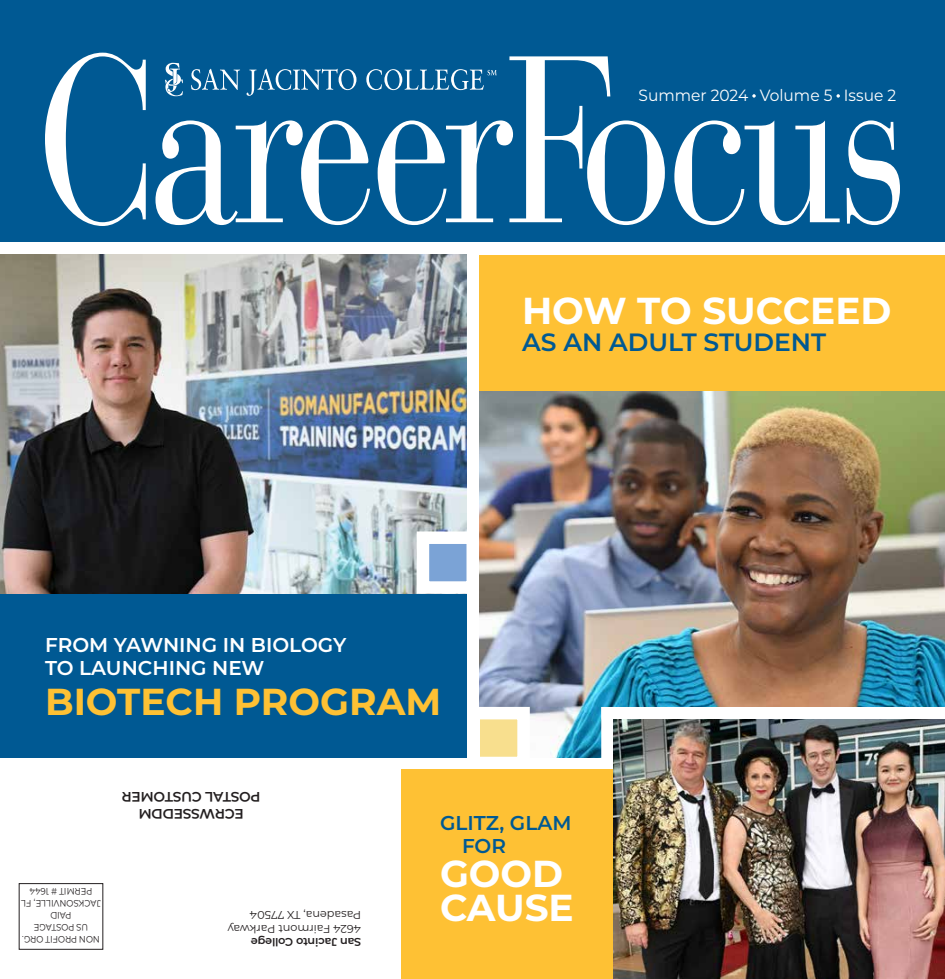
<style>
.page{position:relative;width:945px;height:979px;background:#fff}
.page>*{position:absolute;margin:0;border:0;box-sizing:border-box;transform-origin:0 0}
.t1{font:700 37.5px/33.8px "Montserrat";color:#fff}
.t2{font:700 37.5px "Montserrat";color:#fec134}
.t3{font:600 25px "Montserrat";color:#005993}
.t4{font:600 20px/23.8px "Montserrat";color:#fff}
.t5{font:600 20px/23.8px "Montserrat";color:#005993}
.t6{font:16.25px "Montserrat";color:#fff;scale:.95 1}
.t7{font:600 13.75px/16.2px "Montserrat";letter-spacing:-.015em;color:#231f20;text-align:center}
.t8{font:11.25px/13.8px "Montserrat";color:#231f20}
.t9{font:600 11.25px "Montserrat";letter-spacing:-.015em;color:#231f20}
.t10{font:9.38px/11.9px "Montserrat";color:#231f20;text-align:center;scale:.9 1}
</style>
<div class="page">
<img style="left:0;top:255px;width:467px;height:339px">
<div style="left:0;top:0;width:945px;height:242px;background:#005993"></div>
<svg style="left:752px;top:94px;width:4px;height:4px"></svg>
<svg style="left:836px;top:94px;width:4px;height:4px"></svg>
<svg style="left:45px;top:53px;width:101px;height:173px"></svg>
<svg style="left:674px;top:120px;width:166px;height:105px"></svg>
<svg style="left:847px;top:120px;width:53px;height:105px"></svg>
<svg style="left:155px;top:56px;width:510px;height:169px"></svg>
<div style="left:480px;top:255px;width:465px;height:137px;background:#fec134"></div>
<div style="left:19px;top:883px;width:84px;height:66px;border:1px solid #231f20"></div>
<img style="left:480px;top:391px;width:465px;height:367px">
<div style="left:0;top:594px;width:467px;height:164px;background:#005993"></div>
<div style="left:602px;top:707px;width:343px;height:12px;background:#fff"></div>
<div style="left:468px;top:707px;width:62px;height:62px;background:#f8df8e;border:12px solid #fff"></div>
<div style="left:417px;top:531px;width:62px;height:63px;background:#7ba3d6;border:12px solid #fff"></div>
<div style="left:601px;top:707px;width:13px;height:62px;background:#fff"></div>
<div style="left:401px;top:769px;width:213px;height:210px;background:#fec134"></div>
<img style="left:614px;top:719px;width:331px;height:260px">
<h3 class="t6" style="left:639px;top:84px;width:273px">Summer 2024 Volume 5 Issue 2</h3>
<h1 class="t1" style="left:522px;top:291px;width:371px">HOW TO SUCCEED</h1>
<h2 class="t3" style="left:522px;top:324px;width:306px">AS AN ADULT STUDENT</h2>
<h3 class="t4" style="left:45px;top:632px;width:303px">FROM YAWNING IN BIOLOGY<br>TO LAUNCHING NEW</h3>
<h1 class="t2" style="left:45px;top:674px;width:398px">BIOTECH PROGRAM</h1>
<h3 class="t7" style="left:261px;top:822px;width:140px;rotate:-180deg">ECRWSSEDDM<br>POSTAL CUSTOMER</h3>
<p class="t10" style="left:101px;top:945px;width:90px;rotate:-180deg">NON PROFIT ORG.<br>US POSTAGE<br>PAID<br>JACKSONVILLE, FL<br>PERMIT # 1644</p>
<p class="t8" style="left:361px;top:936px;width:135px;rotate:-180deg">4624 Fairmont Parkway<br>Pasadena, TX 77504</p>
<p class="t9" style="left:361px;top:950px;width:112px;rotate:-180deg">San Jacinto College</p>
<h3 class="t5" style="left:462px;top:809px;width:111px;text-indent:-22px">GLITZ, GLAM<br>FOR</h3>
<h1 class="t1" style="left:440px;top:855px;width:135px">GOOD<br>CAUSE</h1>
</div>
